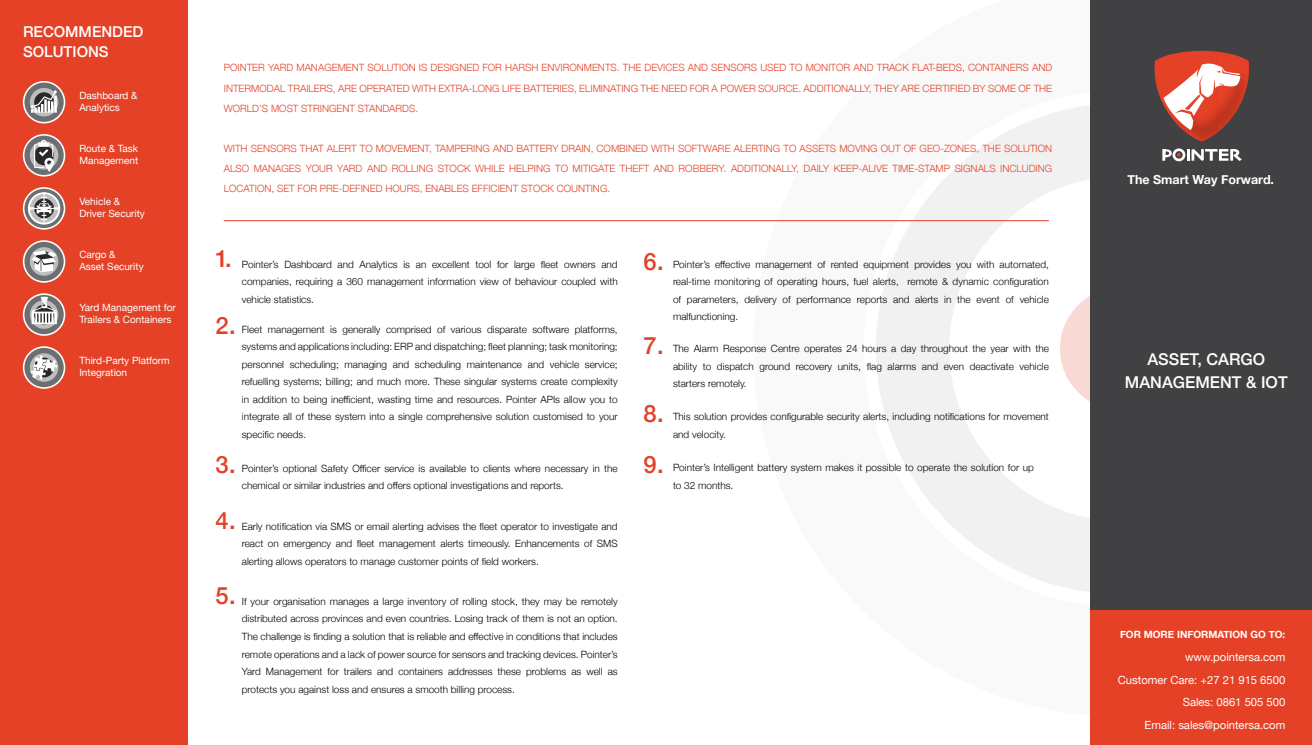
<style>
.page{position:relative;width:1312px;height:745px;background:#fff}
.page>*{position:absolute;margin:0;border:0;box-sizing:border-box;transform-origin:0 0}
.t1{font:500 23.75px/51px "Helvetica Neue";color:#e44126}
.t2{font:500 16.25px/22.5px "Helvetica Neue";color:#fff;text-align:center}
.t3{font:500 15px/20px "Helvetica Neue";color:#fff}
.t4{font:700 12.5px "Helvetica Neue";color:#fff}
.t5{font:11.25px/22.5px "Helvetica Neue";color:#fff;text-align:right}
.t6{font:300 10px/17.5px "Helvetica Neue";color:#000;text-align:justify}
.t7{font:300 10px "Helvetica Neue";color:#e44126}
.t8{font:10px/12px "Helvetica Neue";color:#fff}
.t9{font:700 10px "Helvetica Neue";color:#fff}
</style>
<div class="page">
<svg style="left:753px;top:105px;width:558px;height:505px"></svg>
<div style="left:1090px;top:0;width:221px;height:609px;background:#414042"></div>
<svg style="left:1162px;top:148px;width:79px;height:13px"></svg>
<svg style="left:1154px;top:51px;width:94px;height:90px"></svg>
<hr style="left:224px;top:220px;width:824px;height:1px;background:#e44126">
<div style="left:1090px;top:610px;width:221px;height:134px;background:#e44126"></div>
<div style="left:0;top:0;width:188px;height:744px;background:#e44126"></div>
<svg style="left:23px;top:81px;width:42px;height:42px"></svg>
<svg style="left:24px;top:82px;width:40px;height:40px"></svg>
<div style="left:30px;top:88px;width:28px;height:28px;background:#bcbec0;border-radius:50%"></div>
<svg style="left:31px;top:90px;width:26px;height:23px"></svg>
<hr style="left:54px;top:96px;width:3px;height:17px;background:#fff">
<svg style="left:23px;top:134px;width:42px;height:42px"></svg>
<svg style="left:24px;top:135px;width:40px;height:40px"></svg>
<div style="left:30px;top:141px;width:28px;height:28px;background:#bcbec0;border-radius:50%"></div>
<svg style="left:34px;top:140px;width:20px;height:32px"></svg>
<svg style="left:23px;top:187px;width:42px;height:42px"></svg>
<svg style="left:24px;top:189px;width:40px;height:39px"></svg>
<svg style="left:28px;top:192px;width:32px;height:32px"></svg>
<svg style="left:23px;top:240px;width:42px;height:42px"></svg>
<svg style="left:24px;top:242px;width:40px;height:39px"></svg>
<div style="left:30px;top:247px;width:28px;height:28px;background:#bcbec0;border-radius:50%"></div>
<svg style="left:32px;top:250px;width:24px;height:22px"></svg>
<svg style="left:23px;top:293px;width:42px;height:42px"></svg>
<svg style="left:24px;top:295px;width:40px;height:39px"></svg>
<svg style="left:30px;top:300px;width:28px;height:28px"></svg>
<svg style="left:32px;top:296px;width:25px;height:28px"></svg>
<svg style="left:23px;top:346px;width:42px;height:42px"></svg>
<svg style="left:24px;top:347px;width:40px;height:40px"></svg>
<svg style="left:30px;top:353px;width:28px;height:28px"></svg>
<svg style="left:31px;top:355px;width:26px;height:24px"></svg>
<h3 class="t3" style="left:23px;top:20px;width:122px">RECOMMENDED<br>SOLUTIONS</h3>
<p class="t8" style="left:79px;top:90px;width:60px">Dashboard &amp;<br>Analytics</p>
<p class="t8" style="left:79px;top:143px;width:60px">Route &amp; Task<br>Management</p>
<p class="t8" style="left:79px;top:196px;width:67px">Vehicle &amp;<br>Driver Security</p>
<p class="t8" style="left:79px;top:249px;width:66px">Cargo &amp;<br>Asset Security</p>
<p class="t8" style="left:79px;top:302px;width:98px">Yard Management for<br>Trailers &amp; Containers</p>
<p class="t8" style="left:79px;top:354px;width:92px">Third-Party Platform<br>Integration</p>
<p class="t7" style="left:224px;top:60px;width:58px">Pointer Yard</p>
<p class="t7" style="left:296px;top:60px;width:16px">Mana</p>
<p class="t7" style="left:324px;top:60px;width:195px">gement solution is designed for hars</p>
<p class="t7" style="left:531px;top:60px;width:74px">h environm ents</p>
<p class="t7" style="left:616px;top:60px;width:79px">. The devices and</p>
<p class="t7" style="left:711px;top:60px;width:150px">sensors used to monitor and</p>
<p class="t7" style="left:876px;top:60px;width:8px">trac</p>
<p class="t7" style="left:902px;top:60px;width:16px">k flat</p>
<p class="t7" style="left:932px;top:60px;width:57px">-beds, contain</p>
<p class="t7" style="left:1009px;top:60px;width:30px">ers and</p>
<p class="t7" style="left:224px;top:80px;width:50px">intermodal</p>
<p class="t7" style="left:288px;top:80px;width:7px">trail</p>
<p class="t7" style="left:314px;top:80px;width:277px">ers , are operated with extra-long life batteri es, eliminatin</p>
<p class="t7" style="left:630px;top:80px;width:185px">g the n eed for a power source. Additi</p>
<p class="t7" style="left:833px;top:80px;width:15px">onally</p>
<p class="t7" style="left:868px;top:80px;width:72px">, they are certifi</p>
<p class="t7" style="left:957px;top:80px;width:96px">ed by some of the</p>
<p class="t7" style="left:224px;top:100px;width:24px">world</p>
<p class="t7" style="left:259px;top:100px;width:49px">’s most strin</p>
<p class="t7" style="left:329px;top:100px;width:37px">gent standards</p>
<p class="t7" style="left:415px;top:100px;width:4px">.</p>
<p class="t7" style="left:224px;top:140px;width:219px">With sensors that alert to movement, tamp</p>
<p class="t7" style="left:460px;top:140px;width:40px">ering and</p>
<p class="t7" style="left:516px;top:140px;width:52px">battery drain</p>
<p class="t7" style="left:590px;top:140px;width:167px">, combin ed with software alertin</p>
<p class="t7" style="left:772px;top:140px;width:34px">g to ass</p>
<p class="t7" style="left:818px;top:140px;width:233px">ets moving out of geo-zon es, the solution</p>
<p class="t7" style="left:224px;top:160px;width:38px">als o mana</p>
<p class="t7" style="left:281px;top:160px;width:63px">ges your yard</p>
<p class="t7" style="left:367px;top:160px;width:8px">and</p>
<p class="t7" style="left:391px;top:160px;width:20px">rollin</p>
<p class="t7" style="left:426px;top:160px;width:103px">g stock while helpin</p>
<p class="t7" style="left:543px;top:160px;width:35px">g to miti</p>
<p class="t7" style="left:590px;top:160px;width:71px">gate theft and</p>
<p class="t7" style="left:678px;top:160px;width:65px">robbery. Additi</p>
<p class="t7" style="left:760px;top:160px;width:15px">onally</p>
<p class="t7" style="left:796px;top:160px;width:14px">, daily</p>
<p class="t7" style="left:833px;top:160px;width:92px">keep-alive tim e-stamp</p>
<p class="t7" style="left:954px;top:160px;width:23px">signals</p>
<p class="t7" style="left:999px;top:160px;width:7px">incl</p>
<p class="t7" style="left:1021px;top:160px;width:32px">uding</p>
<p class="t7" style="left:224px;top:180px;width:19px">locati</p>
<p class="t7" style="left:257px;top:180px;width:226px">on , set for pre-defin ed hours, enables effici</p>
<p class="t7" style="left:500px;top:180px;width:85px">ent stock countin</p>
<p class="t7" style="left:600px;top:180px;width:12px">g.</p>
<h1 class="t1" style="left:215px;top:231px;width:18px">1.</h1>
<h1 class="t1" style="left:643px;top:233px;width:22px">6 .</h1>
<p class="t6" style="left:242px;top:254px;width:377px">Pointer’s Dashboard and Analytics is an excellent tool for large fleet owners and companies, requiring a 360 management information view of behaviour coupled with vehicle statistics.</p>
<p class="t6" style="left:673px;top:254px;width:377px">Pointer’s effective management of rented equipment provides you with automated, real-time monitoring of operating hours, fuel alerts, remote &amp; dynamic configuration of parameters, delivery of performance reports and alerts in the event of vehicle malfunctioning.</p>
<p class="t6" style="left:673px;top:339px;width:377px">The Alarm Response Centre operates 24 hours a day throughout the year with the ability to dispatch ground recovery units, flag alarms and even deactivate vehicle starters remotely.</p>
<p class="t6" style="left:673px;top:407px;width:377px">This solution provides configurable security alerts, including notifications for movement and velocity.</p>
<p class="t6" style="left:673px;top:458px;width:362px">Pointer’s Intelligent battery system makes it possible to operate the solution for up to 32 months.</p>
<h1 class="t1" style="left:216px;top:298px;width:22px">2 .</h1>
<p class="t6" style="left:242px;top:319px;width:377px">Fleet management is generally comprised of various disparate software platforms, systems and applications including: ERP and dispatching; fleet planning; task monitoring; personnel scheduling; managing and scheduling maintenance and vehicle service; refuelling systems; billing; and much more. These singular systems create complexity in addition to being inefficient, wasting time and resources. Pointer APIs allow you to integrate all of these system into a single comprehensive solution customised to your specific needs.</p>
<h1 class="t1" style="left:643px;top:318px;width:22px">7 .</h1>
<h1 class="t1" style="left:643px;top:386px;width:22px">8 .<br>9 .</h1>
<h1 class="t1" style="left:216px;top:436px;width:22px">3 .</h1>
<h1 class="t1" style="left:216px;top:492px;width:22px">4 .</h1>
<p class="t6" style="left:242px;top:458px;width:377px">Pointer’s optional Safety Officer service is available to clients where necessary in the chemical or similar industries and offers optional investigations and reports.</p>
<p class="t6" style="left:242px;top:516px;width:377px">Early notification via SMS or email alerting advises the fleet operator to investigate and react on emergency and fleet management alerts timeously. Enhancements of SMS alerting allows operators to manage customer points of field workers.</p>
<p class="t6" style="left:242px;top:591px;width:377px">If your organisation manages a large inventory of rolling stock, they may be remotely distributed across provinces and even countries. Losing track of them is not an option.<br>The challenge is finding a solution that is reliable and effective in conditions that includes remote operations and a lack of power source for sensors and tracking devices. Pointer’s Yard Management for trailers and containers addresses these problems as well as protects you against loss and ensures a smooth billing process.</p>
<h1 class="t1" style="left:216px;top:567px;width:22px">5 .</h1>
<p class="t4" style="left:1127px;top:169px;width:148px">THE SMART WAY FORWARD.</p>
<h2 class="t2" style="left:1124px;top:347px;width:164px">ASSET, CARGO<br>MANAGEMENT &amp; IOT</h2>
<p class="t9" style="left:1119px;top:626px;width:167px">FOR MORE INFORMATION GO TO:</p>
<p class="t5" style="left:1117px;top:646px;width:169px">www.pointersa.com<br>Customer Care: +27 21 915 6500<br>Sales: 0861 505 500<br>Email: sales@pointersa.com</p>
</div>
